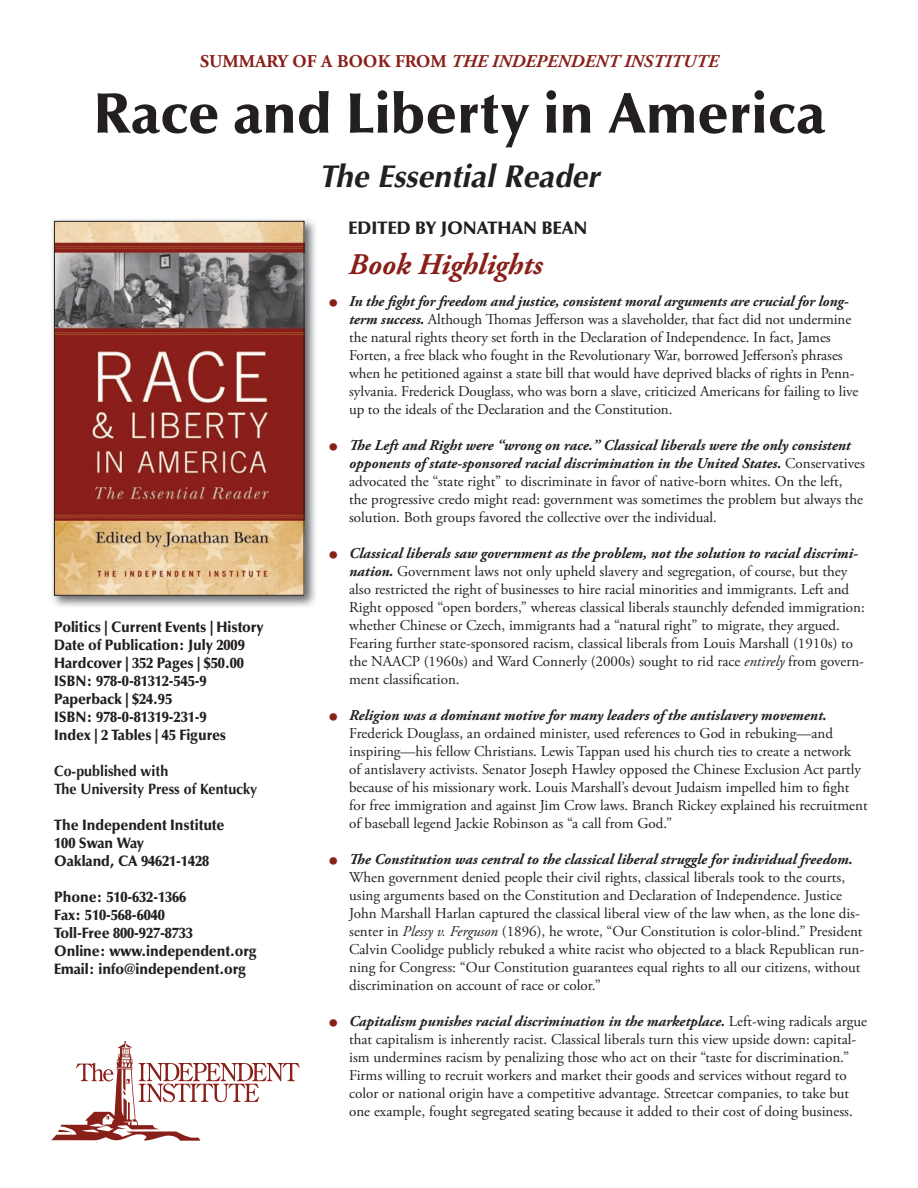
<style>
.page{position:relative;width:918px;height:1188px;background:#fff}
.page>*{position:absolute;margin:0;border:0;box-sizing:border-box;transform-origin:0 0}
.t1{font:900 57px "Optima";color:#231f20}
.t2{font:italic 700 31.5px "Optima";color:#231f20}
.t3{font:italic 700 30px "Adobe Garamond Pro";color:#891f19}
.t4{font:italic 700 18px "Adobe Garamond Pro";color:#891f19}
.t5{font:900 18px "Optima";color:#231f20}
.t6{font:15px/18px "Adobe Garamond Pro";color:#231f20}
.t7{font:900 15px/18px "Optima";letter-spacing:-.005em;color:#231f20;scale:.95 1}
.t8{font:italic 700 15px/18px "Adobe Garamond Pro";letter-spacing:-.005em;color:#231f20}
.t9{font:700 15px/18px "Optima";color:#231f20;scale:.95 1}
.s1{font-style:normal}
.s2{font-weight:400;font-style:normal;font-size:27px;color:#891f19}
.s3{font-weight:400;font-style:normal}
.s4{font-size:27px;color:#891f19}
.s5{font-weight:700;font-style:italic}
.s6{font-style:italic}
</style>
<div class="page">
<img style="left:52px;top:219px;width:264px;height:388px">
<img style="left:56px;top:223px;width:246px;height:371px">
<div style="left:54px;top:221px;width:250px;height:375px;border:1px solid #231f20"></div>
<svg style="left:51px;top:1041px;width:249px;height:100px"></svg>
<p class="t4" style="left:200px;top:51px;width:520px"><span class="s1">SUMMARY OF A BOOK FROM</span> THE INDEPENDENT INSTITUTE</p>
<h1 class="t1" style="left:93px;top:80px;width:733px">Race and Liberty in America</h1>
<h2 class="t2" style="left:319px;top:158px;width:282px">The Essential Reader</h2>
<p class="t5" style="left:349px;top:218px;width:240px">EDITED BY JONATHAN BEAN</p>
<p class="t7" style="left:54px;top:618px;width:222px">Politics | Current Events | History<br>Date of Publication: July 2009<br>Hardcover | 352 Pages | $50.00<br>ISBN: 978-0-81312-545-9<br>Paperback | $24.95<br>ISBN: 978-0-81319-231-9<br>Index | 2 Tables | 45 Figures</p>
<p class="t9" style="left:54px;top:762px;width:215px">Co-published with<br>The University Press of Kentucky</p>
<p class="t7" style="left:54px;top:816px;width:181px">The Independent Institute<br>100 Swan Way<br>Oakland, CA 94621-1428</p>
<p class="t7" style="left:54px;top:888px;width:215px">Phone: 510-632-1366<br>Fax: 510-568-6040<br>Toll-Free 800-927-8733<br>Online: www.independent.org<br>Email: info@independent.org</p>
<h3 class="t3" style="left:349px;top:247px;width:195px">Book Highlights</h3>
<p class="t8" style="left:349px;top:293px;width:501px;text-indent:-21px"><span class="s2">•</span> In the fight for freedom and justice, consistent moral arguments are crucial for long&shy;term success. <span class="s3">Although</span></p>
<p class="t6" style="left:349px;top:311px;width:511px;text-indent:153px">omas Jefferson was a slaveholder, that fact did not undermine the natural rights theory set forth in the Declaration of Independence. In fact, James Forten, a free black who fought in the Revolutionary War, borrowed Jefferson’s phrases when he petitioned against a state bill that would have deprived blacks of rights in Penn&shy;sylvania. Frederick Douglass, who was born a slave, criticized Americans for failing to live up to the ideals of the Declaration and the Constitution.</p>
<p class="t6" style="left:349px;top:437px;width:517px;text-indent:-21px"><span class="s4">•</span> <span class="s5">e Left and Right were “wrong on race.” Classical liberals were the only consistent opponents of state-sponsored racial discrimination in the United States.</span> Conservatives advocated the “state right” to discriminate in favor of native-born whites. On the left,<br>the progressive credo might read: government was sometimes the problem but always the solution. Both groups favored the collective over the individual.</p>
<p class="t6" style="left:349px;top:545px;width:517px;text-indent:-21px"><span class="s4">•</span> <span class="s5">Classical liberals saw government as the problem, not the solution to racial discrimi&shy;nation.</span> Government laws not only upheld slavery and segregation, of course, but they also restricted the right of businesses to hire racial minorities and immigrants. Left and Right opposed “open borders,” whereas classical liberals staunchly defended immigration: whether Chinese or Czech, immigrants had a “natural right” to migrate, they argued.<br>Fearing further state-sponsored racism, classical liberals from Louis Marshall (1910s) to the NAACP (1960s) and Ward Connerly (2000s) sought to rid race <span class="s6">entirely</span> from govern&shy;ment classification.</p>
<p class="t6" style="left:349px;top:707px;width:520px;text-indent:-21px"><span class="s4">•</span> <span class="s5">Religion was a dominant motive for many leaders of the antislavery movement.<br></span>Frederick Douglass, an ordained minister, used references to God in rebuking—and inspiring—his fellow Christians. Lewis Tappan used his church ties to create a network<br>of antislavery activists. Senator Joseph Hawley opposed the Chinese Exclusion Act partly because of his missionary work. Louis Marshall’s devout Judaism impelled him to fight for free immigration and against Jim Crow laws. Branch Rickey explained his recruitment of baseball legend Jackie Robinson as “a call from God.”</p>
<p class="t6" style="left:349px;top:851px;width:517px;text-indent:-21px"><span class="s4">•</span> <span class="s5">e Constitution was central to the classical liberal struggle for individual freedom.<br></span>When government denied people their civil rights, classical liberals took to the courts, using arguments based on the Constitution and Declaration of Independence. Justice John Marshall Harlan captured the classical liberal view of the law when, as the lone dis&shy;senter in <span class="s6">Plessy v. Ferguson</span> (1896), he wrote, “Our Constitution is color-blind.” President Calvin Coolidge publicly rebuked a white racist who objected to a black Republican run&shy;ning for Congress: “Our Constitution guarantees equal rights to all our citizens, without discrimination on account of race or color.”</p>
<p class="t6" style="left:349px;top:1013px;width:519px;text-indent:-21px"><span class="s4">•</span> <span class="s5">Capitalism punishes racial discrimination in the marketplace.</span> Left-wing radicals argue that capitalism is inherently racist. Classical liberals turn this view upside down: capital&shy;ism undermines racism by penalizing those who act on their “taste for discrimination.” Firms willing to recruit workers and market their goods and services without regard to color or national origin have a competitive advantage. Streetcar companies, to take but one example, fought segregated seating because it added to their cost of doing business.</p>
</div>
